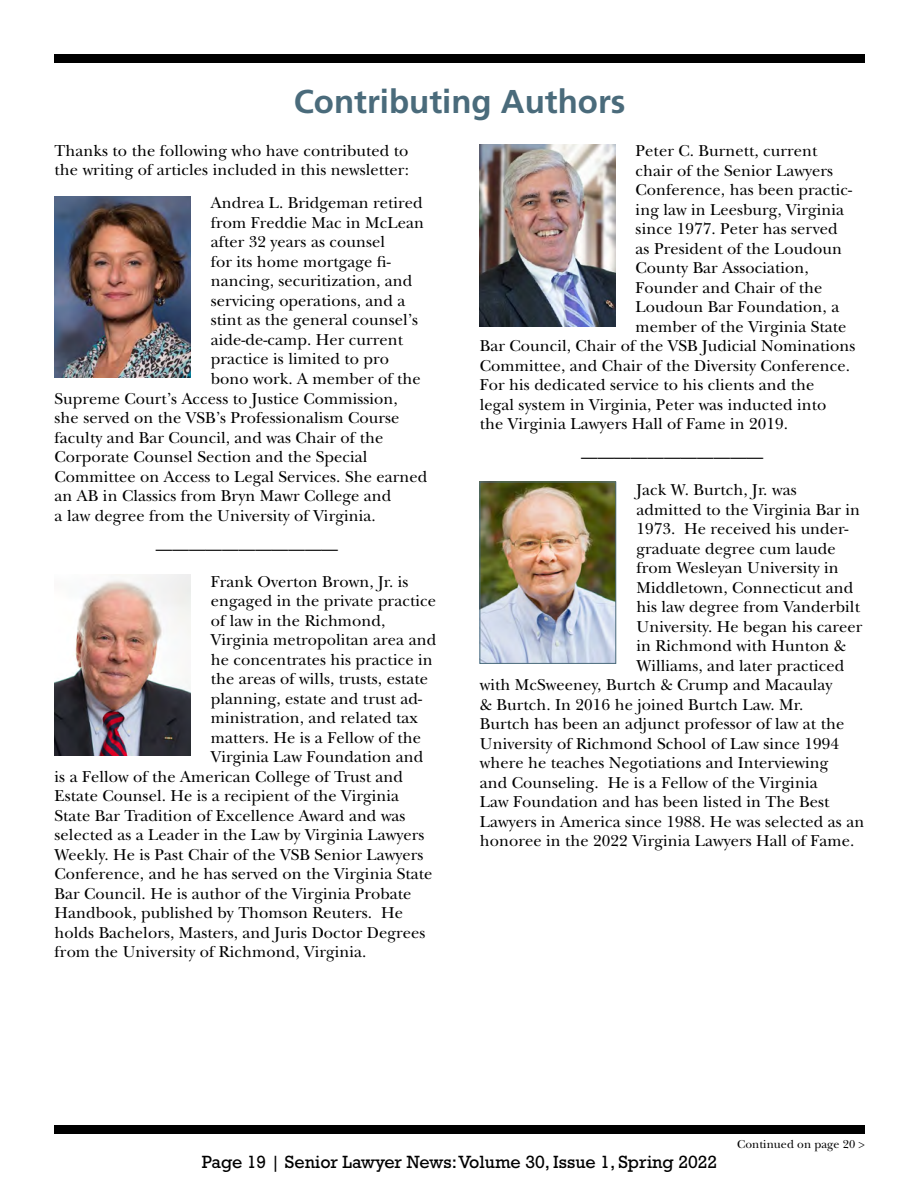
<style>
.page{position:relative;width:918px;height:1188px;background:#fff}
.page>*{position:absolute;margin:0;border:0;box-sizing:border-box;transform-origin:0 0}
.t1{font:700 33px "Frutiger LT Std";color:#4a6b7b}
.t2{font:18px "Rockwell Std";color:#000}
.t3{font:16.5px/33px "New Baskerville Std";letter-spacing:.005em;color:#000}
.t4{font:12px "New Baskerville Std";letter-spacing:.005em;color:#000}
</style>
<div class="page">
<div style="left:55px;top:1125px;width:810px;height:9px;background:#000"></div>
<div style="left:55px;top:54px;width:810px;height:9px;background:#000"></div>
<img style="left:55px;top:197px;width:136px;height:181px">
<img style="left:482px;top:484px;width:132px;height:178px">
<div style="left:480px;top:482px;width:136px;height:182px;border:1px solid #4a6b7b"></div>
<img style="left:55px;top:575px;width:136px;height:181px">
<img style="left:480px;top:145px;width:135px;height:181px">
<h1 class="t1" style="left:294px;top:82px;width:333px">Contributing Authors</h1>
<p class="t3" style="left:55px;top:141px;width:356px;line-height:19.5px">Thanks to the following who have contributed to the writing of articles included in this newsletter:</p>
<p class="t3" style="left:211px;top:187px;width:214px">Andrea L. Bridgeman retired</p>
<p class="t3" style="left:211px;top:206px;width:215px">from Freddie Mac in McLean</p>
<p class="t3" style="left:211px;top:226px;width:176px">after 32 years as counsel</p>
<p class="t3" style="left:211px;top:245px;width:182px">for its home mortgage fi-</p>
<p class="t3" style="left:211px;top:265px;width:203px">nancing, securitization, and</p>
<p class="t3" style="left:211px;top:284px;width:196px">servicing operations, and a</p>
<p class="t3" style="left:211px;top:304px;width:209px">stint as the general counsel’s</p>
<p class="t3" style="left:211px;top:323px;width:194px">aide-de-camp. Her current</p>
<p class="t3" style="left:211px;top:343px;width:180px">practice is limited to pro</p>
<p class="t3" style="left:211px;top:362px;width:211px">bono work. A member of the</p>
<p class="t3" style="left:55px;top:382px;width:345px">Supreme Court’s Access to Justice Commission,</p>
<p class="t3" style="left:55px;top:401px;width:346px">she served on the VSB’s Professionalism Course</p>
<p class="t3" style="left:55px;top:421px;width:330px">faculty and Bar Council, and was Chair of the</p>
<p class="t3" style="left:55px;top:440px;width:314px">Corporate Counsel Section and the Special</p>
<p class="t3" style="left:55px;top:460px;width:374px">Committee on Access to Legal Services. She earned</p>
<p class="t3" style="left:55px;top:479px;width:338px">an AB in Classics from Bryn Mawr College and</p>
<p class="t3" style="left:55px;top:499px;width:323px">a law degree from the University of Virginia.</p>
<p class="t3" style="left:211px;top:532px;width:199px;text-indent:-55px">———————————<br>Frank Overton Brown, Jr. is</p>
<p class="t3" style="left:211px;top:584px;width:227px">engaged in the private practice</p>
<p class="t3" style="left:211px;top:604px;width:176px">of law in the Richmond,</p>
<p class="t3" style="left:211px;top:623px;width:227px">Virginia metropolitan area and</p>
<p class="t3" style="left:211px;top:643px;width:223px">he concentrates his practice in</p>
<p class="t3" style="left:211px;top:662px;width:219px">the areas of wills, trusts, estate</p>
<p class="t3" style="left:211px;top:682px;width:213px">planning, estate and trust ad-</p>
<p class="t3" style="left:211px;top:701px;width:209px">ministration, and related tax</p>
<p class="t3" style="left:211px;top:721px;width:212px">matters. He is a Fellow of the</p>
<p class="t3" style="left:211px;top:740px;width:214px">Virginia Law Foundation and</p>
<p class="t3" style="left:55px;top:760px;width:350px">is a Fellow of the American College of Trust and</p>
<p class="t3" style="left:55px;top:779px;width:346px">Estate Counsel. He is a recipient of the Virginia</p>
<p class="t3" style="left:55px;top:799px;width:352px">State Bar Tradition of Excellence Award and was</p>
<p class="t3" style="left:55px;top:818px;width:371px">selected as a Leader in the Law by Virginia Lawyers</p>
<p class="t3" style="left:55px;top:838px;width:370px">Weekly. He is Past Chair of the VSB Senior Lawyers</p>
<p class="t3" style="left:55px;top:857px;width:379px">Conference, and he has served on the Virginia State</p>
<p class="t3" style="left:55px;top:877px;width:358px">Bar Council. He is author of the Virginia Probate</p>
<p class="t3" style="left:55px;top:896px;width:350px">Handbook, published by Thomson Reuters. He</p>
<p class="t3" style="left:55px;top:916px;width:372px">holds Bachelors, Masters, and Juris Doctor Degrees</p>
<p class="t3" style="left:55px;top:935px;width:313px">from the University of Richmond, Virginia.</p>
<p class="t3" style="left:636px;top:134px;width:183px">Peter C. Burnett, current</p>
<p class="t3" style="left:636px;top:154px;width:199px">chair of the Senior Lawyers</p>
<p class="t3" style="left:636px;top:173px;width:218px">Conference, has been practic-</p>
<p class="t3" style="left:636px;top:193px;width:210px">ing law in Leesburg, Virginia</p>
<p class="t3" style="left:636px;top:212px;width:203px">since 1977. Peter has served</p>
<p class="t3" style="left:636px;top:232px;width:208px">as President of the Loudoun</p>
<p class="t3" style="left:636px;top:251px;width:175px">County Bar Association,</p>
<p class="t3" style="left:636px;top:271px;width:188px">Founder and Chair of the</p>
<p class="t3" style="left:636px;top:290px;width:205px">Loudoun Bar Foundation, a</p>
<p class="t3" style="left:636px;top:310px;width:212px">member of the Virginia State</p>
<p class="t3" style="left:480px;top:329px;width:377px">Bar Council, Chair of the VSB Judicial Nominations</p>
<p class="t3" style="left:480px;top:349px;width:372px">Committee, and Chair of the Diversity Conference.</p>
<p class="t3" style="left:480px;top:368px;width:336px">For his dedicated service to his clients and the</p>
<p class="t3" style="left:480px;top:388px;width:348px">legal system in Virginia, Peter was inducted into</p>
<p class="t3" style="left:480px;top:407px;width:310px">the Virginia Lawyers Hall of Fame in 2019.</p>
<p class="t3" style="left:636px;top:440px;width:162px;text-indent:-55px">———————————<br>Jack W. Burtch, Jr. was</p>
<p class="t3" style="left:636px;top:493px;width:225px">admitted to the Virginia Bar in</p>
<p class="t3" style="left:636px;top:512px;width:214px">1973. He received his under-</p>
<p class="t3" style="left:636px;top:532px;width:201px">graduate degree cum laude</p>
<p class="t3" style="left:636px;top:551px;width:204px">from Wesleyan University in</p>
<p class="t3" style="left:636px;top:571px;width:218px">Middletown, Connecticut and</p>
<p class="t3" style="left:636px;top:590px;width:225px">his law degree from Vanderbilt</p>
<p class="t3" style="left:636px;top:610px;width:228px">University. He began his career</p>
<p class="t3" style="left:636px;top:629px;width:211px">in Richmond with Hunton &amp;</p>
<p class="t3" style="left:636px;top:649px;width:209px">Williams, and later practiced</p>
<p class="t3" style="left:480px;top:668px;width:354px">with McSweeney, Burtch &amp; Crump and Macaulay</p>
<p class="t3" style="left:480px;top:688px;width:325px">&amp; Burtch. In 2016 he joined Burtch Law. Mr.</p>
<p class="t3" style="left:480px;top:707px;width:366px">Burtch has been an adjunct professor of law at the</p>
<p class="t3" style="left:480px;top:727px;width:361px">University of Richmond School of Law since 1994</p>
<p class="t3" style="left:480px;top:746px;width:350px">where he teaches Negotiations and Interviewing</p>
<p class="t3" style="left:480px;top:766px;width:339px">and Counseling. He is a Fellow of the Virginia</p>
<p class="t3" style="left:480px;top:785px;width:351px">Law Foundation and has been listed in The Best</p>
<p class="t3" style="left:480px;top:805px;width:386px">Lawyers in America since 1988. He was selected as an</p>
<p class="t3" style="left:480px;top:824px;width:376px">honoree in the 2022 Virginia Lawyers Hall of Fame.</p>
<p class="t4" style="left:737px;top:1137px;width:129px">Continued on page 20 &gt;</p>
<p class="t2" style="left:202px;top:1152px;width:517px">Page 19 | Senior Lawyer News: Volume 30, Issue 1, Spring 2022</p>
</div>
